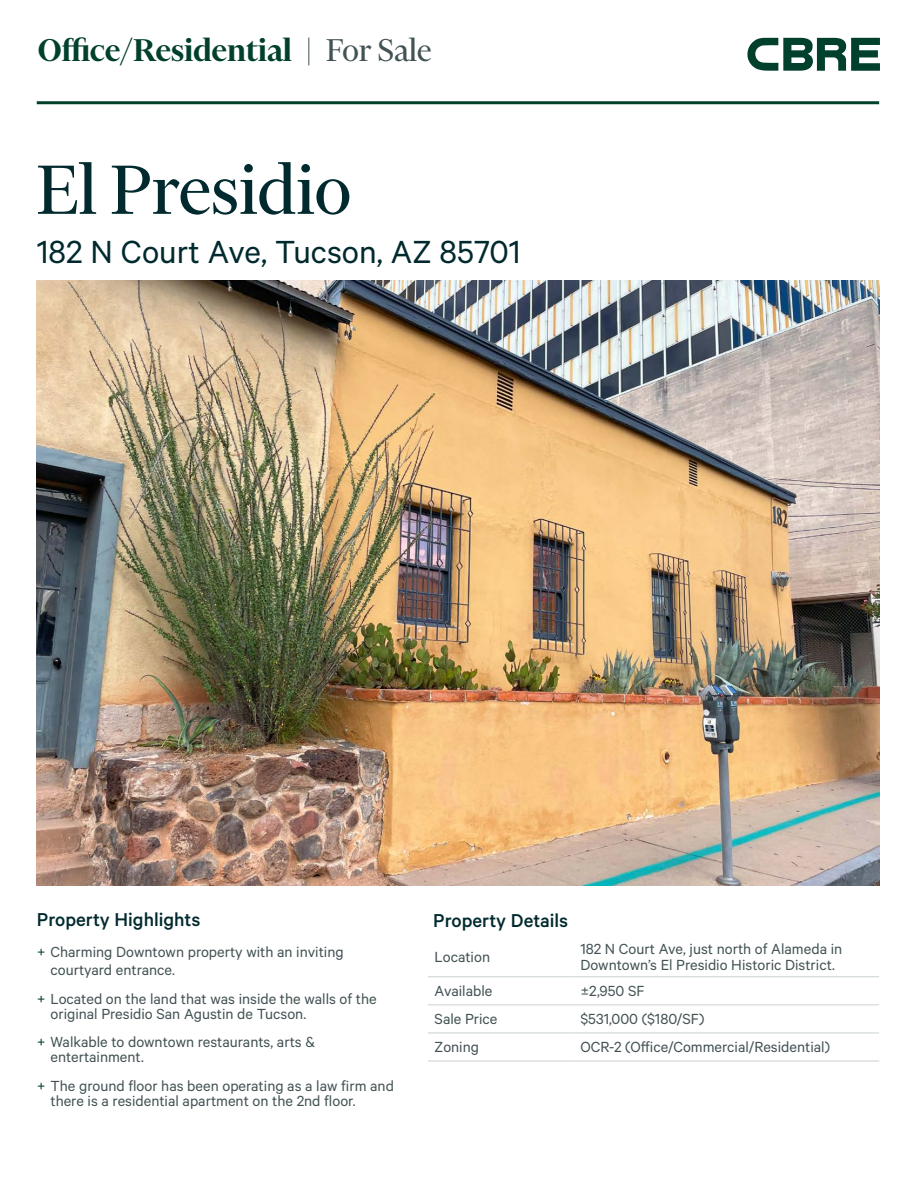
<style>
.page{position:relative;width:918px;height:1188px;background:#fff}
.page>*{position:absolute;margin:0;border:0;box-sizing:border-box;transform-origin:0 0}
.t1{font:79.5px "Financier Display";color:#002a2e}
.t2{font:36px "Calibre";color:#002a2e}
.t3{font:600 36px "Financier Display";color:#00402d}
.t4{font:500 21px "Calibre";color:#002a2e}
.t5{font:16.5px/15px "Calibre";color:#435254}
.s1{font-weight:400;color:#435254}
.s2{color:#00402d}
</style>
<div class="page">
<img style="left:37px;top:281px;width:842px;height:605px">
<svg style="left:747px;top:38px;width:133px;height:33px"></svg>
<hr style="left:37px;top:101px;width:842px;height:3px;background:#00402d">
<hr style="left:428px;top:1032px;width:146px;height:1px;background:#cad1d3">
<hr style="left:574px;top:1032px;width:305px;height:1px;background:#cad1d3">
<hr style="left:428px;top:1061px;width:146px;height:1px;background:#cad1d3">
<hr style="left:574px;top:1061px;width:305px;height:1px;background:#cad1d3">
<hr style="left:428px;top:976px;width:146px;height:1px;background:#cad1d3">
<hr style="left:574px;top:976px;width:305px;height:1px;background:#cad1d3">
<hr style="left:428px;top:1004px;width:146px;height:1px;background:#cad1d3">
<hr style="left:574px;top:1004px;width:305px;height:1px;background:#cad1d3">
<h2 class="t3" style="left:38px;top:26px;width:395px">Office/Residential <span class="s1">| For Sale</span></h2>
<h1 class="t1" style="left:37px;top:148px;width:316px">El Presidio</h1>
<h2 class="t2" style="left:37px;top:231px;width:485px">182 N Court Ave, Tucson, AZ 85701</h2>
<p class="t4" style="left:37px;top:907px;width:165px">Property Highlights</p>
<p class="t5" style="left:50px;top:942px;width:295px;line-height:18px;text-indent:-13px"><span class="s2">+</span> Charming Downtown property with an inviting courtyard entrance.</p>
<p class="t5" style="left:50px;top:990px;width:328px;text-indent:-13px"><span class="s2">+</span> Located on the land that was inside the walls of the original Presidio San Agustin de Tucson.</p>
<p class="t5" style="left:50px;top:1034px;width:266px;text-indent:-13px"><span class="s2">+</span> Walkable to downtown restaurants, arts &amp; entertainment.</p>
<p class="t5" style="left:50px;top:1077px;width:345px;text-indent:-13px"><span class="s2">+</span> The ground floor has been operating as a law firm and there is a residential apartment on the 2nd floor.</p>
<p class="t4" style="left:433px;top:908px;width:137px">Property Details</p>
<p class="t5" style="left:435px;top:949px;width:57px">Location</p>
<p class="t5" style="left:580px;top:940px;width:263px;line-height:16.5px">182 N Court Ave, just north of Alameda in<br>Downtown’s El Presidio Historic District.</p>
<p class="t5" style="left:435px;top:983px;width:59px">Available</p>
<p class="t5" style="left:580px;top:983px;width:66px">±2,950 SF</p>
<p class="t5" style="left:435px;top:1011px;width:64px">Sale Price</p>
<p class="t5" style="left:580px;top:1011px;width:126px">$531,000 ($180/SF)</p>
<p class="t5" style="left:435px;top:1039px;width:46px">Zoning</p>
<p class="t5" style="left:580px;top:1039px;width:251px">OCR-2 (Office/Commercial/Residential)</p>
</div>
